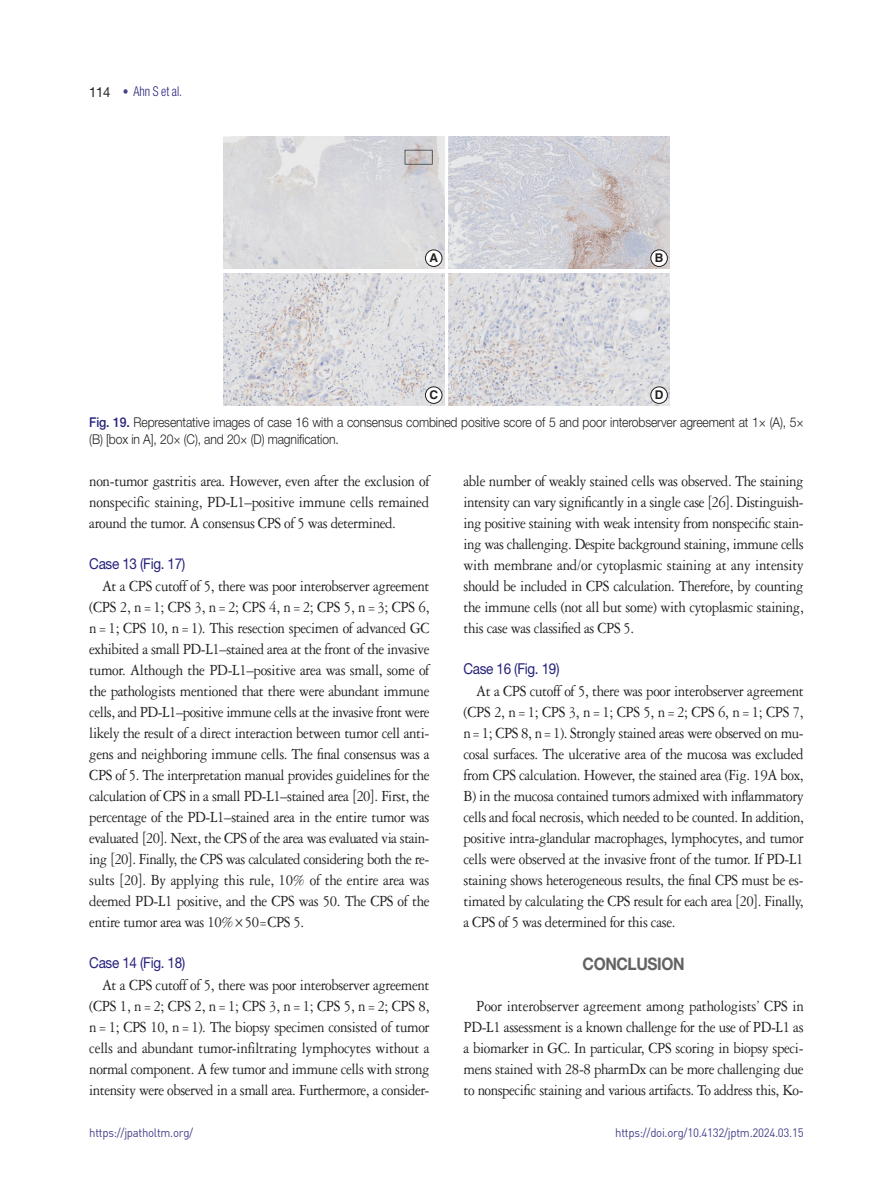
<style>
.page{position:relative;width:893px;height:1191px;background:#fff}
.page>*{position:absolute;margin:0;border:0;box-sizing:border-box;transform-origin:0 0}
.t1{font:700 17.25px "Helvetica Neue LT Std";letter-spacing:-.025em;color:#636366;scale:.9 1}
.t2{font:16.5px/21px "Garamond 3 LT Std";letter-spacing:-.025em;color:#231f20;text-align:justify;scale:.9 1}
.t3{font:15px "Helvetica Neue LT Std";letter-spacing:-.025em;color:#26237b;scale:.9 1}
.t4{font:300 13.5px/16.2px "Helvetica Neue LT Std";letter-spacing:-.01em;color:#231f20;scale:.9 1}
.t5{font:300 condensed 13.5px "Helvetica Neue LT Std";letter-spacing:-.01em;color:#26237b;scale:.9 1}
.t6{font:12px "Dinreg";letter-spacing:-.025em;color:#45428b;scale:.95 1}
.t7{font:700 12px "Helvetica LT Std";color:#231f20}
.s1{font-weight:400;font-stretch:normal;font-size:13.8px;color:#231f20}
.s2{font-size:12.75px;color:#45428b}
.s3{font-weight:500;color:#26237b}
.s4{font-family:"Adobe Garamond Pro"}
.s5{font-family:"Minion Pro"}
</style>
<div class="page">
<img style="left:223px;top:136px;width:221px;height:133px">
<img style="left:223px;top:273px;width:221px;height:133px">
<img style="left:449px;top:273px;width:220px;height:133px">
<img style="left:449px;top:136px;width:220px;height:133px">
<div style="left:425px;top:250px;width:17px;height:16px;background:#fff;border-radius:50%"></div>
<div style="left:425px;top:250px;width:17px;height:17px;border:1px solid #231f20;border-radius:50%"></div>
<div style="left:651px;top:250px;width:16px;height:16px;background:#fff;border-radius:50%"></div>
<div style="left:651px;top:250px;width:17px;height:17px;border:1px solid #231f20;border-radius:50%"></div>
<div style="left:425px;top:387px;width:17px;height:16px;background:#fff;border-radius:50%"></div>
<div style="left:425px;top:386px;width:17px;height:17px;border:1px solid #231f20;border-radius:50%"></div>
<div style="left:651px;top:387px;width:16px;height:16px;background:#fff;border-radius:50%"></div>
<div style="left:651px;top:386px;width:17px;height:17px;border:1px solid #231f20;border-radius:50%"></div>
<p class="t5" style="left:89px;top:84px;width:105px"><span class="s1">114</span> <span class="s2">•</span> Ahn S et al.</p>
<p class="t7" style="left:429px;top:251px;width:10px">A</p>
<p class="t7" style="left:655px;top:251px;width:10px">B</p>
<p class="t7" style="left:429px;top:387px;width:10px">C</p>
<p class="t7" style="left:655px;top:387px;width:10px">D</p>
<p class="t4" style="left:89px;top:414px;width:795px"><span class="s3">Fig. 19.</span> Representative images of case 16 with a consensus combined positive score of 5 and poor interobserver agreement at 1× (A), 5× (B) [box in A], 20× (C), and 20× (D) magnification.</p>
<p class="t2" style="left:89px;top:471px;width:380px">non-tumor gastritis area. However, even after the exclusion of nonspecific staining, PD-L1–positive immune cells remained around the tumor. A consensus CPS of 5 was determined.</p>
<p class="t3" style="left:89px;top:555px;width:108px">Case 13 (Fig. 17)</p>
<p class="t2" style="left:89px;top:576px;width:380px;text-indent:13px">At a CPS cutoff of 5, there was poor interobserver agreement (CPS 2, n=1; CPS 3, n=2; CPS 4, n=2; CPS 5, n=3; CPS 6, n=1; CPS 10, n=1). This resection specimen of advanced GC exhibited a small PD-L1–stained area at the front of the invasive tumor. Although the PD-L1–positive area was small, some of the pathologists mentioned that there were abundant immune cells, and PD-L1–positive immune cells at the invasive front were likely the result of a direct interaction between tumor cell anti&shy;gens and neighboring immune cells. The final consensus was a CPS of 5. The interpretation manual provides guidelines for the calculation of CPS in a small PD-L1–stained area <span class="s4">[</span>20<span class="s4">]</span>. First, the percentage of the PD-L1–stained area in the entire tumor was evaluated <span class="s4">[</span>20<span class="s4">]</span>. Next, the CPS of the area was evaluated via stain&shy;ing <span class="s4">[</span>20<span class="s4">]</span>. Finally, the CPS was calculated considering both the re&shy;sults <span class="s4">[</span>20<span class="s4">]</span>. By applying this rule, 10% of the entire area was deemed PD-L1 positive, and the CPS was 50. The CPS of the entire tumor area was 10%<span class="s5">×</span>50=CPS 5.</p>
<p class="t3" style="left:89px;top:954px;width:108px">Case 14 (Fig. 18)</p>
<p class="t2" style="left:89px;top:975px;width:380px;text-indent:13px">At a CPS cutoff of 5, there was poor interobserver agreement (CPS 1, n=2; CPS 2, n=1; CPS 3, n=1; CPS 5, n=2; CPS 8, n=1; CPS 10, n=1). The biopsy specimen consisted of tumor cells and abundant tumor-infiltrating lymphocytes without a normal component. A few tumor and immune cells with strong intensity were observed in a small area. Furthermore, a consider-</p>
<p class="t2" style="left:463px;top:471px;width:380px">able number of weakly stained cells was observed. The staining intensity can vary significantly in a single case <span class="s4">[</span>26<span class="s4">]</span>. Distinguish&shy;ing positive staining with weak intensity from nonspecific stain&shy;ing was challenging. Despite background staining, immune cells with membrane and/or cytoplasmic staining at any intensity should be included in CPS calculation. Therefore, by counting the immune cells (not all but some) with cytoplasmic staining, this case was classified as CPS 5.</p>
<p class="t3" style="left:463px;top:660px;width:108px">Case 16 (Fig. 19)</p>
<p class="t2" style="left:463px;top:681px;width:380px;text-indent:13px">At a CPS cutoff of 5, there was poor interobserver agreement (CPS 2, n=1; CPS 3, n=1; CPS 5, n=2; CPS 6, n=1; CPS 7, n=1; CPS 8, n=1). Strongly stained areas were observed on mu&shy;cosal surfaces. The ulcerative area of the mucosa was excluded from CPS calculation. However, the stained area (Fig. 19A box, B) in the mucosa contained tumors admixed with inflammatory cells and focal necrosis, which needed to be counted. In addition, positive intra-glandular macrophages, lymphocytes, and tumor cells were observed at the invasive front of the tumor. If PD-L1 staining shows heterogeneous results, the final CPS must be es&shy;timated by calculating the CPS result for each area <span class="s4">[</span>20<span class="s4">]</span>. Finally, a CPS of 5 was determined for this case.</p>
<p class="t1" style="left:583px;top:953px;width:115px">CONCLUSION</p>
<p class="t2" style="left:463px;top:996px;width:380px;text-indent:13px">Poor interobserver agreement among pathologists’ CPS in PD-L1 assessment is a known challenge for the use of PD-L1 as a biomarker in GC. In particular, CPS scoring in biopsy speci&shy;mens stained with 28-8 pharmDx can be more challenging due to nonspecific staining and various artifacts. To address this, Ko-</p>
<p class="t6" style="left:89px;top:1125px;width:111px">https://jpatholtm.org/</p>
<p class="t6" style="left:615px;top:1125px;width:200px">https://doi.org/10.4132/jptm.2024.03.15</p>
</div>
